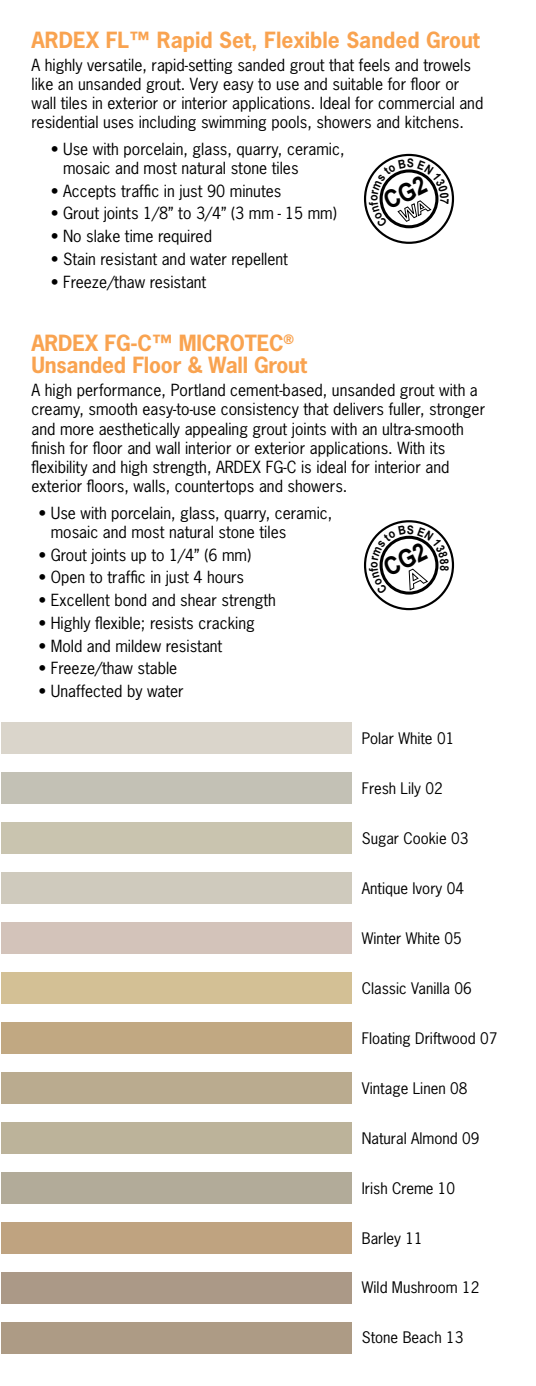
<style>
.page{position:relative;width:536px;height:1386px;background:#fff}
.page>*{position:absolute;margin:0;border:0;box-sizing:border-box;transform-origin:0 0}
.t1{font:700 21px/22.8px "News Gothic Std";letter-spacing:-.01em;color:#f9a350}
.t2{font:15.75px/19.2px "News Gothic Std";color:#000}
.t3{font:15.05px "News Gothic Std";color:#000}
</style>
<div class="page">
<svg style="left:365px;top:155px;width:88px;height:88px"></svg>
<div style="left:364px;top:154px;width:90px;height:90px;border:2px solid #000;border-radius:50%"></div>
<svg style="left:365px;top:521px;width:88px;height:88px"></svg>
<div style="left:364px;top:520px;width:90px;height:90px;border:2px solid #000;border-radius:50%"></div>
<div style="left:1px;top:722px;width:350px;height:32px;background:#dad5cb"></div>
<div style="left:1px;top:772px;width:350px;height:32px;background:#c3c1b5"></div>
<div style="left:1px;top:822px;width:350px;height:32px;background:#c9c4af"></div>
<div style="left:1px;top:872px;width:350px;height:32px;background:#cfcabd"></div>
<div style="left:1px;top:922px;width:350px;height:32px;background:#d3c3ba"></div>
<div style="left:1px;top:972px;width:350px;height:32px;background:#d3c095"></div>
<div style="left:1px;top:1022px;width:350px;height:32px;background:#c1a882"></div>
<div style="left:1px;top:1072px;width:350px;height:32px;background:#baab8f"></div>
<div style="left:1px;top:1122px;width:350px;height:32px;background:#bcb39a"></div>
<div style="left:1px;top:1172px;width:350px;height:32px;background:#b2ab99"></div>
<div style="left:1px;top:1222px;width:350px;height:32px;background:#bfa380"></div>
<div style="left:1px;top:1272px;width:350px;height:32px;background:#ab9987"></div>
<div style="left:1px;top:1322px;width:350px;height:32px;background:#ad9b85"></div>
<svg style="left:369px;top:159px;width:80px;height:69px"></svg>
<svg style="left:369px;top:525px;width:80px;height:69px"></svg>
<h1 class="t1" style="left:32px;top:28px;width:449px">ARDEX FL™ Rapid Set, Flexible Sanded Grout</h1>
<p class="t2" style="left:32px;top:55px;width:453px">A highly versatile, rapid-setting sanded grout that feels and trowels like an unsanded grout. Very easy to use and suitable for floor or wall tiles in exterior or interior applications. Ideal for commercial and residential uses including swimming pools, showers and kitchens.</p>
<p class="t2" style="left:63px;top:139px;width:283px;text-indent:-12px">• Use with porcelain, glass, quarry, ceramic, mosaic and most natural stone tiles</p>
<p class="t2" style="left:51px;top:181px;width:232px">• Accepts traffic in just 90 minutes</p>
<p class="t2" style="left:51px;top:204px;width:287px">• Grout joints 1/8” to 3/4” (3 mm - 15 mm)</p>
<p class="t2" style="left:51px;top:226px;width:163px">• No slake time required</p>
<p class="t2" style="left:51px;top:249px;width:239px">• Stain resistant and water repellent</p>
<p class="t2" style="left:51px;top:272px;width:157px">• Freeze/thaw resistant</p>
<h1 class="t1" style="left:32px;top:331px;width:277px">ARDEX FG-C™ MICROTEC<sup>®<br></sup>Unsanded Floor &amp; Wall Grout</h1>
<p class="t2" style="left:32px;top:380px;width:455px">A high performance, Portland cement-based, unsanded grout with a creamy, smooth easy-to-use consistency that delivers fuller, stronger and more aesthetically appealing grout joints with an ultra-smooth finish for floor and wall interior or exterior applications. With its flexibility and high strength, ARDEX FG-C is ideal for interior and exterior floors, walls, countertops and showers.</p>
<p class="t2" style="left:51px;top:503px;width:283px;text-indent:-12px">• Use with porcelain, glass, quarry, ceramic, mosaic and most natural stone tiles</p>
<p class="t2" style="left:38px;top:545px;width:214px">• Grout joints up to 1/4” (6 mm)</p>
<p class="t2" style="left:38px;top:568px;width:207px">• Open to traffic in just 4 hours</p>
<p class="t2" style="left:38px;top:590px;width:239px">• Excellent bond and shear strength</p>
<p class="t2" style="left:38px;top:613px;width:218px">• Highly flexible; resists cracking</p>
<p class="t2" style="left:38px;top:636px;width:185px">• Mold and mildew resistant</p>
<p class="t2" style="left:38px;top:659px;width:140px">• Freeze/thaw stable</p>
<p class="t2" style="left:38px;top:681px;width:147px">• Unaffected by water</p>
<p class="t3" style="left:361px;top:729px;width:94px">Polar White 01</p>
<p class="t3" style="left:361px;top:779px;width:82px">Fresh Lily 02</p>
<p class="t3" style="left:361px;top:829px;width:108px">Sugar Cookie 03</p>
<p class="t3" style="left:361px;top:879px;width:104px">Antique Ivory 04</p>
<p class="t3" style="left:361px;top:929px;width:101px">Winter White 05</p>
<p class="t3" style="left:361px;top:979px;width:111px">Classic Vanilla 06</p>
<p class="t3" style="left:361px;top:1029px;width:137px">Floating Driftwood 07</p>
<p class="t3" style="left:361px;top:1078px;width:107px">Vintage Linen 08</p>
<p class="t3" style="left:361px;top:1128px;width:119px">Natural Almond 09</p>
<p class="t3" style="left:361px;top:1178px;width:95px">Irish Creme 10</p>
<p class="t3" style="left:361px;top:1228px;width:62px">Barley 11</p>
<p class="t3" style="left:361px;top:1278px;width:119px">Wild Mushroom 12</p>
<p class="t3" style="left:361px;top:1328px;width:103px">Stone Beach 13</p>
</div>
